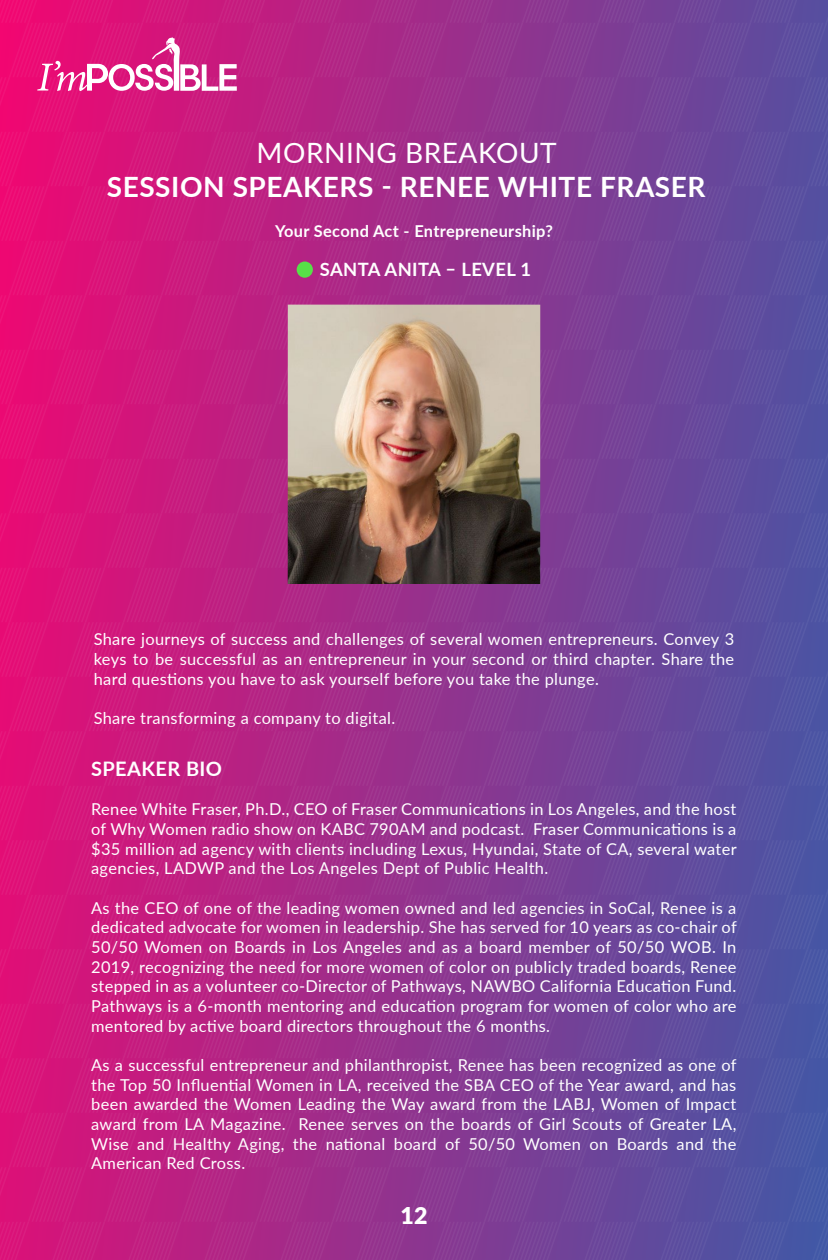
<style>
.page{position:relative;width:828px;height:1260px;background:#fff}
.page>*{position:absolute;margin:0;border:0;box-sizing:border-box;transform-origin:0 0}
.t1{font:700 28px "Lato";letter-spacing:.02em;color:#fff}
.t2{font:28px "Lato";letter-spacing:.02em;color:#fff}
.t3{font:900 23.2px "Lato";color:#fff}
.t4{font:700 20px "Lato";letter-spacing:.02em;color:#fff}
.t5{font:700 18.4px "Lato";letter-spacing:.02em;color:#fff}
.t6{font:16.4px/19.6px "Lato";letter-spacing:.02em;color:#fff;text-align:justify}
.t7{font:700 16.4px "Lato";letter-spacing:.02em;color:#fff}
</style>
<div class="page">
<div style="left:0;top:0;width:828px;height:1260px;background:linear-gradient(to right,#e70e76,#4c56a4)"></div>
<svg style="left:37px;top:37px;width:200px;height:54px"></svg>
<img style="left:288px;top:305px;width:252px;height:279px">
<div style="left:297px;top:261px;width:16px;height:17px;background:#57e048;border-radius:50%"></div>
<h1 class="t2" style="left:257px;top:133px;width:302px">MORNING BREAKOUT</h1>
<h1 class="t1" style="left:107px;top:166px;width:600px">SESSION SPEAKERS - RENEE WHITE FRASER</h1>
<p class="t7" style="left:275px;top:219px;width:279px">Your Second Act - Entrepreneurship?</p>
<p class="t5" style="left:320px;top:256px;width:213px">SANTA ANITA – LEVEL 1</p>
<p class="t6" style="left:94px;top:629px;width:642px">Share journeys of success and challenges of several women entrepreneurs. Convey 3 keys to be successful as an entrepreneur in your second or third chapter. Share the hard questions you have to ask yourself before you take the plunge.</p>
<p class="t6" style="left:94px;top:707px;width:303px">Share transforming a company to digital.</p>
<p class="t4" style="left:91px;top:754px;width:132px">SPEAKER BIO</p>
<p class="t6" style="left:91px;top:799px;width:647px">Renee White Fraser, Ph.D., CEO of Fraser Communications in Los Angeles, and the host of Why Women radio show on KABC 790AM and podcast. Fraser Communications is a $35 million ad agency with clients including Lexus, Hyundai, State of CA, several water agencies, LADWP and the Los Angeles Dept of Public Health.</p>
<p class="t6" style="left:91px;top:897px;width:647px">As the CEO of one of the leading women owned and led agencies in SoCal, Renee is a dedicated advocate for women in leadership. She has served for 10 years as co-chair of 50/50 Women on Boards in Los Angeles and as a board member of 50/50 WOB. In 2019, recognizing the need for more women of color on publicly traded boards, Renee stepped in as a volunteer co-Director of Pathways, NAWBO California Education Fund.<br>Pathways is a 6-month mentoring and education program for women of color who are mentored by active board directors throughout the 6 months.</p>
<p class="t6" style="left:91px;top:1055px;width:647px">As a successful entrepreneur and philanthropist, Renee has been recognized as one of the Top 50 Influential Women in LA, received the SBA CEO of the Year award, and has been awarded the Women Leading the Way award from the LABJ, Women of Impact award from LA Magazine. Renee serves on the boards of Girl Scouts of Greater LA, Wise and Healthy Aging, the national board of 50/50 Women on Boards and the American Red Cross.</p>
<h2 class="t3" style="left:400px;top:1198px;width:29px">12</h2>
</div>
